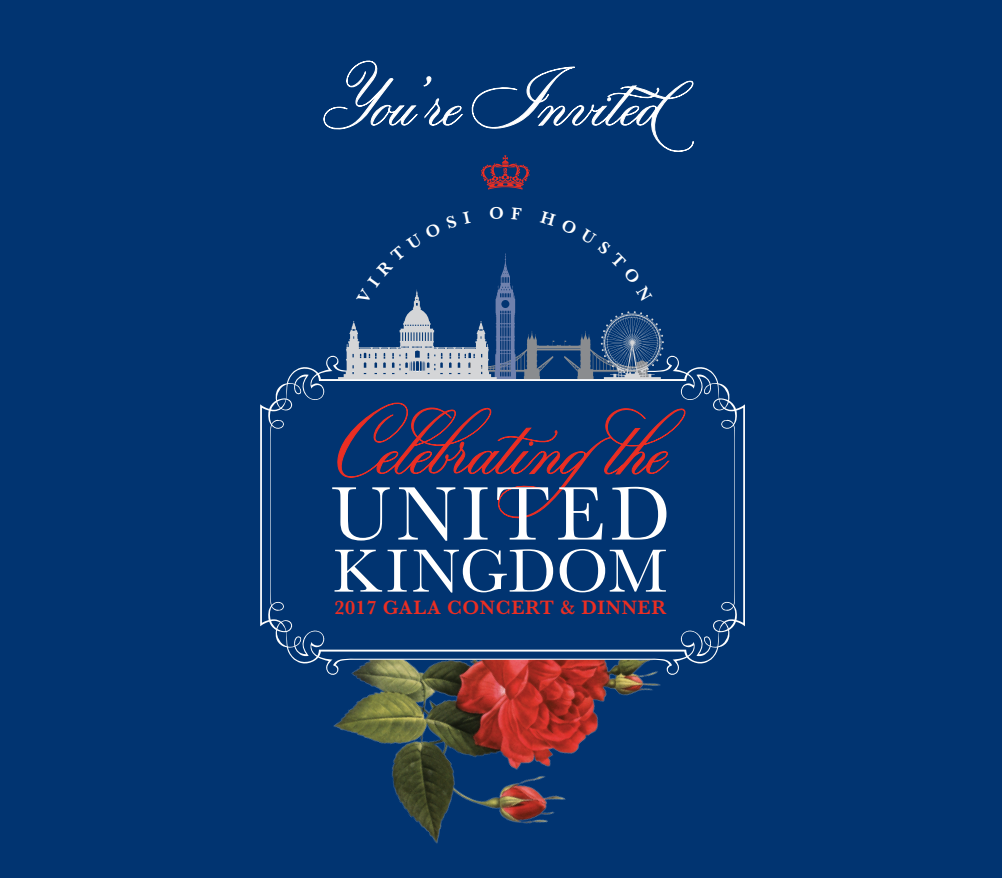
<style>
.page{position:relative;width:1002px;height:878px;background:#fff}
.page>*{position:absolute;margin:0;border:0;box-sizing:border-box;transform-origin:0 0}
.t1{font:89.75px "Bodega Script";color:#eb2e23}
.t2{font:78.75px "Baskerville";letter-spacing:.07em;color:#fff}
.t3{font:77.5px "Bodega Script";color:#fff}
.t4{font:63.25px "Baskerville";color:#fff}
.t5{font:600 20.25px "Baskerville";letter-spacing:.03em;color:#eb2e23}
</style>
<div class="page">
<div style="left:0;top:0;width:1001px;height:878px;background:#013471"></div>
<img style="left:333px;top:676px;width:328px;height:168px">
<svg style="left:260px;top:355px;width:484px;height:321px"></svg>
<svg style="left:335px;top:397px;width:351px;height:125px"></svg>
<svg style="left:323px;top:60px;width:94px;height:70px"></svg>
<svg style="left:424px;top:76px;width:8px;height:10px"></svg>
<svg style="left:425px;top:99px;width:37px;height:27px"></svg>
<svg style="left:471px;top:67px;width:223px;height:123px"></svg>
<svg style="left:338px;top:253px;width:325px;height:126px"></svg>
<p class="t3" style="left:325px;top:53px;width:392px">You’re Invited</p>
<p class="t1" style="left:346px;top:390px;width:348px">Ce le bra ti ngthe</p>
<p class="t4" style="left:333px;top:531px;width:336px">KINGDOM</p>
<p class="t2" style="left:330px;top:464px;width:341px">UNITED</p>
<p class="t5" style="left:334px;top:592px;width:333px">2017 GALA CONCERT &amp; DINNER</p>
</div>
